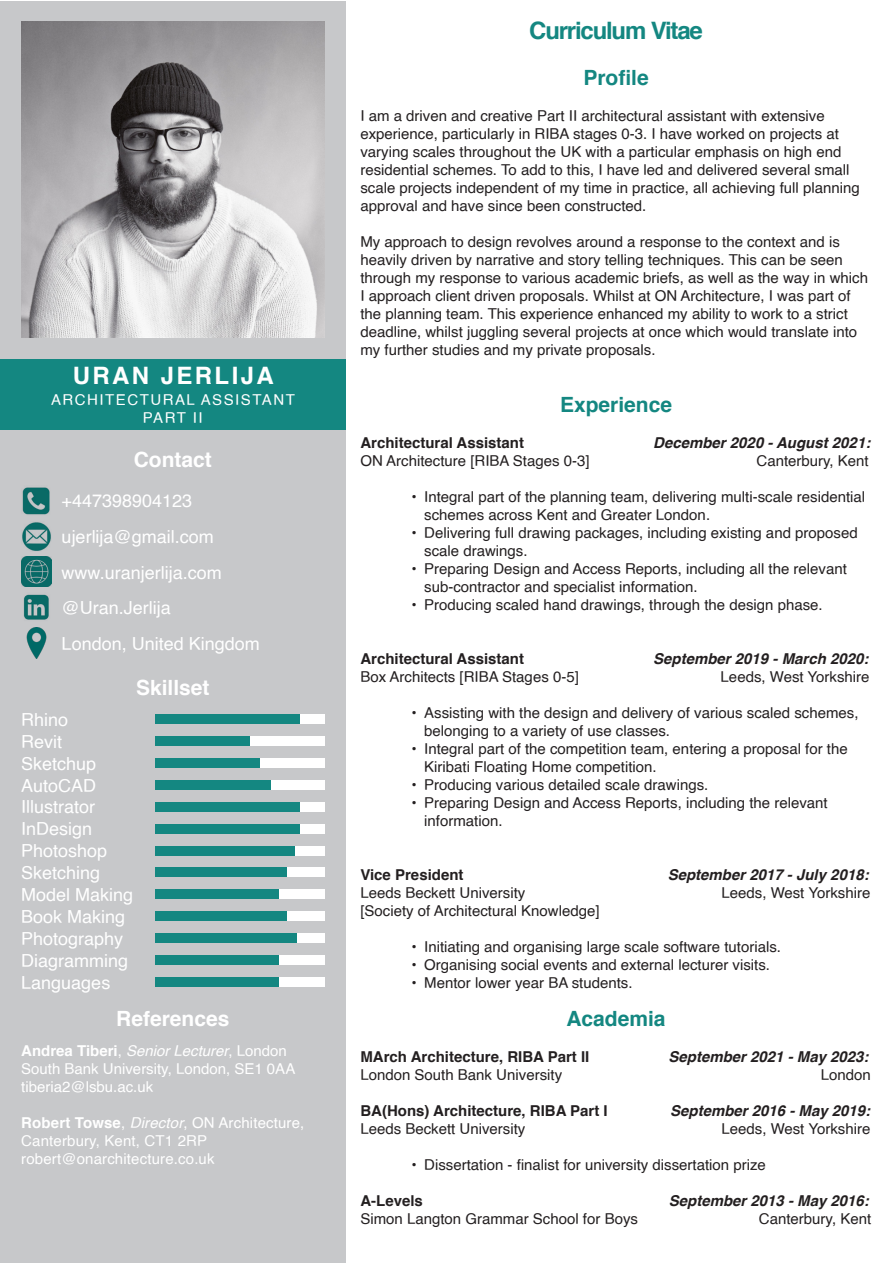
<style>
.page{position:relative;width:893px;height:1263px;background:#fff}
.page>*{position:absolute;margin:0;border:0;box-sizing:border-box;transform-origin:0 0}
.t1{font:700 24px "Helvetica";letter-spacing:-.05em;color:#148781}
.t2{font:700 24px "Helvetica";letter-spacing:.1em;color:#fff}
.t3{font:700 21px "Helvetica";color:#148781}
.t4{font:700 21px "Helvetica";color:#fff}
.t5{font:18px "Helvetica";color:#fff}
.t6{font:15px/18px "Helvetica";color:#231f20}
.t7{font:15px/18px "Helvetica";letter-spacing:.01em;color:#fff}
.t8{font:italic 700 15px "Helvetica";color:#231f20}
.t9{font:700 15px "Helvetica";color:#231f20}
.t10{font:15px "Helvetica";letter-spacing:.1em;color:#fff}
.s1{font-weight:700}
.s2{font-style:italic}
</style>
<div class="page">
<div style="left:0;top:1px;width:346px;height:1262px;background:#c7c8ca"></div>
<img style="left:21px;top:21px;width:303px;height:317px">
<div style="left:0;top:359px;width:346px;height:70px;background:#148781"></div>
<img style="left:26px;top:628px;width:21px;height:30px">
<img style="left:22px;top:487px;width:28px;height:28px">
<img style="left:23px;top:594px;width:26px;height:26px">
<img style="left:22px;top:522px;width:29px;height:29px">
<img style="left:21px;top:557px;width:31px;height:30px">
<div style="left:264px;top:714px;width:60px;height:10px;background:#fff"></div>
<div style="left:250px;top:736px;width:74px;height:10px;background:#fff"></div>
<div style="left:260px;top:758px;width:64px;height:10px;background:#fff"></div>
<div style="left:260px;top:780px;width:64px;height:10px;background:#fff"></div>
<div style="left:260px;top:802px;width:64px;height:10px;background:#fff"></div>
<div style="left:260px;top:823px;width:64px;height:10px;background:#fff"></div>
<div style="left:260px;top:845px;width:64px;height:10px;background:#fff"></div>
<div style="left:260px;top:867px;width:64px;height:10px;background:#fff"></div>
<div style="left:260px;top:911px;width:64px;height:10px;background:#fff"></div>
<div style="left:260px;top:933px;width:64px;height:10px;background:#fff"></div>
<div style="left:260px;top:889px;width:64px;height:10px;background:#fff"></div>
<div style="left:260px;top:955px;width:64px;height:10px;background:#fff"></div>
<div style="left:260px;top:977px;width:64px;height:10px;background:#fff"></div>
<div style="left:155px;top:714px;width:144px;height:10px;background:#148781"></div>
<div style="left:155px;top:736px;width:95px;height:10px;background:#148781"></div>
<div style="left:155px;top:758px;width:105px;height:10px;background:#148781"></div>
<div style="left:155px;top:780px;width:115px;height:10px;background:#148781"></div>
<div style="left:155px;top:802px;width:144px;height:10px;background:#148781"></div>
<div style="left:155px;top:823px;width:144px;height:10px;background:#148781"></div>
<div style="left:155px;top:845px;width:139px;height:10px;background:#148781"></div>
<div style="left:155px;top:867px;width:131px;height:10px;background:#148781"></div>
<div style="left:155px;top:911px;width:131px;height:10px;background:#148781"></div>
<div style="left:155px;top:933px;width:141px;height:10px;background:#148781"></div>
<div style="left:155px;top:889px;width:124px;height:10px;background:#148781"></div>
<div style="left:155px;top:955px;width:124px;height:10px;background:#148781"></div>
<div style="left:155px;top:977px;width:124px;height:10px;background:#148781"></div>
<p class="t2" style="left:73px;top:356px;width:203px">URAN JERLIJA</p>
<p class="t10" style="left:51px;top:388px;width:245px">ARCHITECTURAL ASSISTANT</p>
<p class="t7" style="left:143px;top:409px;width:61px">PART II</p>
<p class="t4" style="left:134px;top:442px;width:80px">Contact</p>
<p class="t5" style="left:62px;top:487px;width:132px">+447398904123</p>
<p class="t5" style="left:62px;top:523px;width:154px">ujerlija@gmail.com</p>
<p class="t5" style="left:62px;top:558px;width:162px">www.uranjerlija.com</p>
<p class="t5" style="left:62px;top:594px;width:111px">@Uran.Jerlija</p>
<p class="t5" style="left:62px;top:629px;width:200px">London, United Kingdom</p>
<p class="t5" style="left:21px;top:706px;width:49px">Rhino</p>
<p class="t5" style="left:21px;top:727px;width:43px">Revit</p>
<p class="t5" style="left:21px;top:749px;width:77px">Sketchup</p>
<p class="t5" style="left:21px;top:771px;width:77px">AutoCAD</p>
<p class="t5" style="left:21px;top:793px;width:76px">Illustrator</p>
<p class="t5" style="left:21px;top:815px;width:73px">InDesign</p>
<p class="t5" style="left:21px;top:837px;width:88px">Photoshop</p>
<p class="t4" style="left:136px;top:671px;width:75px">Skillset</p>
<p class="t5" style="left:21px;top:859px;width:81px">Sketching</p>
<p class="t5" style="left:21px;top:881px;width:114px">Model Making</p>
<p class="t5" style="left:21px;top:903px;width:106px">Book Making</p>
<p class="t5" style="left:21px;top:925px;width:104px">Photography</p>
<p class="t5" style="left:21px;top:946px;width:109px">Diagramming</p>
<p class="t5" style="left:21px;top:968px;width:91px">Languages</p>
<p class="t4" style="left:116px;top:1001px;width:115px">References</p>
<p class="t7" style="left:21px;top:1042px;width:276px"><span class="s1">Andrea Tiberi</span>, <span class="s2">Senior Lecturer</span>, London<br>South Bank University, London, SE1 0AA</p>
<p class="t7" style="left:21px;top:1078px;width:133px">tiberia2@lsbu.ac.uk</p>
<p class="t7" style="left:21px;top:1114px;width:285px"><span class="s1">Robert Towse</span>, <span class="s2">Director</span>, ON Architecture,<br>Canterbury, Kent, CT1 2RP</p>
<p class="t7" style="left:21px;top:1150px;width:195px">robert@onarchitecture.co.uk</p>
<p class="t1" style="left:529px;top:11px;width:175px">Curriculum Vitae</p>
<p class="t3" style="left:583px;top:61px;width:67px">Profile</p>
<p class="t6" style="left:360px;top:107px;width:501px">I am a driven and creative Part II architectural assistant with extensive experience, particularly in RIBA stages 0-3. I have worked on projects at varying scales throughout the UK with a particular emphasis on high end residential schemes. To add to this, I have led and delivered several small scale projects independent of my time in practice, all achieving full planning approval and have since been constructed.</p>
<p class="t6" style="left:360px;top:233px;width:509px">My approach to design revolves around a response to the context and is heavily driven by narrative and story telling techniques. This can be seen through my response to various academic briefs, as well as the way in which I approach client driven proposals. Whilst at ON Architecture, I was part of the planning team. This experience enhanced my ability to work to a strict deadline, whilst juggling several projects at once which would translate into my further studies and my private proposals.</p>
<p class="t3" style="left:560px;top:388px;width:114px">Experience</p>
<p class="t9" style="left:360px;top:431px;width:165px">Architectural Assistant</p>
<p class="t8" style="left:653px;top:431px;width:219px">December 2020 - August 2021:</p>
<p class="t6" style="left:360px;top:452px;width:231px">ON Architecture [RIBA Stages 0-3]</p>
<p class="t6" style="left:756px;top:452px;width:114px">Canterbury, Kent</p>
<p class="t6" style="left:424px;top:488px;width:443px;text-indent:-13px">• Integral part of the planning team, delivering multi-scale residential schemes across Kent and Greater London.</p>
<p class="t6" style="left:424px;top:524px;width:435px;text-indent:-13px">• Delivering full drawing packages, including existing and proposed scale drawings.</p>
<p class="t6" style="left:424px;top:560px;width:424px;text-indent:-13px">• Preparing Design and Access Reports, including all the relevant sub-contractor and specialist information.</p>
<p class="t6" style="left:411px;top:596px;width:413px">• Producing scaled hand drawings, through the design phase.</p>
<p class="t9" style="left:360px;top:647px;width:165px">Architectural Assistant</p>
<p class="t8" style="left:653px;top:647px;width:217px">September 2019 - March 2020:</p>
<p class="t6" style="left:360px;top:668px;width:220px">Box Architects [RIBA Stages 0-5]</p>
<p class="t6" style="left:721px;top:668px;width:150px">Leeds, West Yorkshire</p>
<p class="t6" style="left:424px;top:704px;width:436px;text-indent:-13px">• Assisting with the design and delivery of various scaled schemes, belonging to a variety of use classes.</p>
<p class="t6" style="left:424px;top:740px;width:425px;text-indent:-13px">• Integral part of the competition team, entering a proposal for the<br>Kiribati Floating Home competition.</p>
<p class="t6" style="left:411px;top:776px;width:299px">• Producing various detailed scale drawings.</p>
<p class="t6" style="left:424px;top:794px;width:405px;text-indent:-13px">• Preparing Design and Access Reports, including the relevant information.</p>
<p class="t9" style="left:360px;top:863px;width:105px">Vice President</p>
<p class="t8" style="left:668px;top:863px;width:202px">September 2017 - July 2018:</p>
<p class="t6" style="left:360px;top:884px;width:167px">Leeds Beckett University</p>
<p class="t6" style="left:721px;top:884px;width:150px">Leeds, West Yorkshire</p>
<p class="t6" style="left:360px;top:902px;width:241px">[Society of Architectural Knowledge]</p>
<p class="t6" style="left:411px;top:938px;width:371px">• Initiating and organising large scale software tutorials.</p>
<p class="t6" style="left:411px;top:956px;width:360px">• Organising social events and external lecturer visits.</p>
<p class="t6" style="left:411px;top:974px;width:223px">• Mentor lower year BA students.</p>
<p class="t3" style="left:566px;top:1001px;width:101px">Academia</p>
<p class="t9" style="left:360px;top:1044px;width:230px">MArch Architecture, RIBA Part II</p>
<p class="t8" style="left:668px;top:1044px;width:202px">September 2021 - May 2023:</p>
<p class="t6" style="left:360px;top:1066px;width:203px">London South Bank University</p>
<p class="t6" style="left:821px;top:1066px;width:52px">London</p>
<p class="t9" style="left:360px;top:1098px;width:249px">BA(Hons) Architecture, RIBA Part I</p>
<p class="t8" style="left:670px;top:1098px;width:202px">September 2016 - May 2019:</p>
<p class="t6" style="left:360px;top:1120px;width:167px">Leeds Beckett University</p>
<p class="t6" style="left:721px;top:1120px;width:150px">Leeds, West Yorkshire</p>
<p class="t6" style="left:411px;top:1156px;width:356px">• Dissertation - finalist for university dissertation prize</p>
<p class="t9" style="left:360px;top:1188px;width:64px">A-Levels</p>
<p class="t8" style="left:669px;top:1188px;width:202px">September 2013 - May 2016:</p>
<p class="t6" style="left:360px;top:1210px;width:279px">Simon Langton Grammar School for Boys</p>
<p class="t6" style="left:759px;top:1210px;width:114px">Canterbury, Kent</p>
</div>
